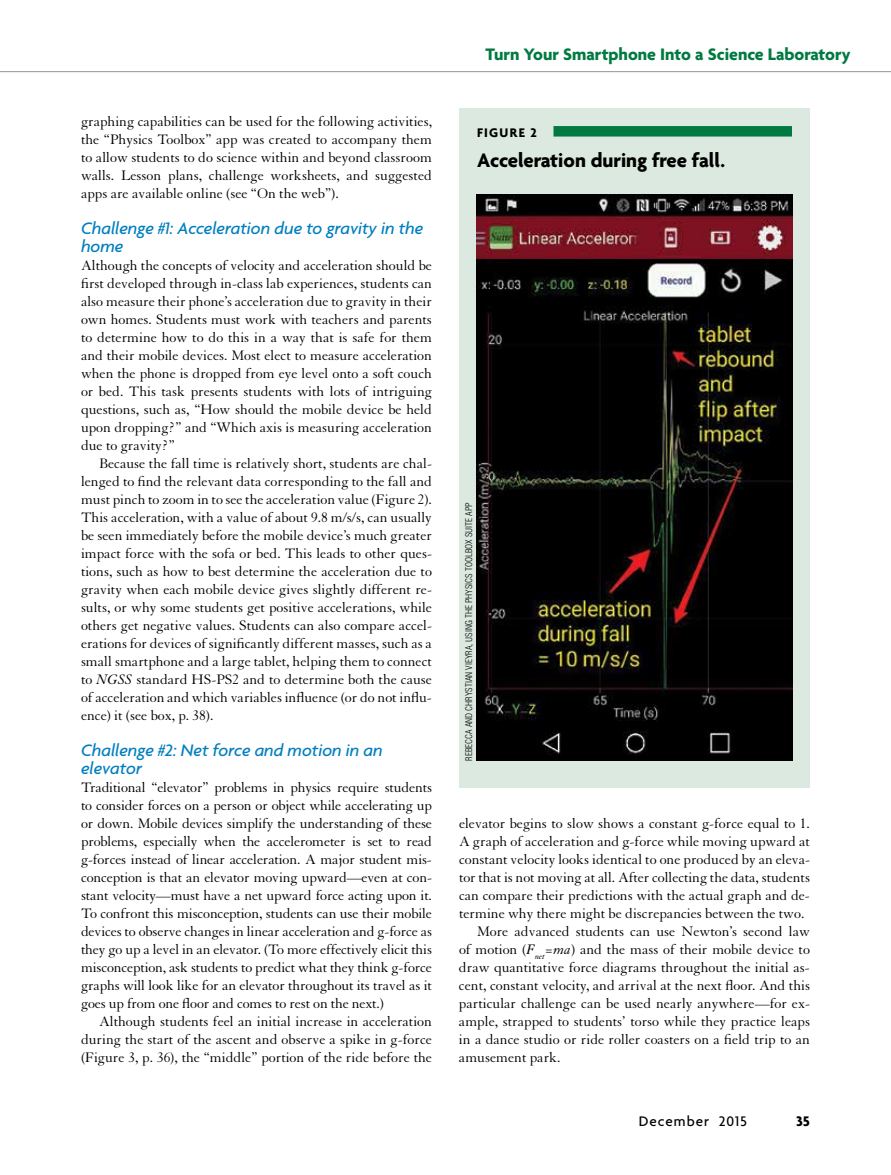
<style>
.page{position:relative;width:891px;height:1175px;background:#fff}
.page>*{position:absolute;margin:0;border:0;box-sizing:border-box;transform-origin:0 0}
.t1{font:700 21px "Agenda";color:#000}
.t2{font:italic 500 18px/18px "Agenda";color:#007ebf}
.t3{font:700 18px "Agenda";color:#007a41}
.t4{font:15px/18px "Granjon LT Std";color:#000;text-align:justify}
.t5{font:500 15px "Agenda";letter-spacing:.065em;color:#000}
.t6{font:700 15px "Agenda";color:#000}
.t7{font:700 13.5px "Agenda";letter-spacing:.1em;color:#000}
.t8{font:300 condensed 9px "Helvetica LT Std";color:#000}
.s1{font-style:italic}
</style>
<div class="page">
<hr style="left:0;top:71px;width:891px;height:1px;background:#939598">
<div style="left:459px;top:108px;width:351px;height:680px;background:#dbe9e0"></div>
<div style="left:554px;top:126px;width:238px;height:10px;background:#007a41"></div>
<img style="left:476px;top:194px;width:317px;height:566px">
<p class="t4" style="left:81px;top:113px;width:352px">graphing capabilities can be used for the following activities, the “Physics Toolbox” app was created to accompany them to allow students to do science within and beyond classroom walls. Lesson plans, challenge worksheets, and suggested apps are available online (see “On the web”).</p>
<p class="t2" style="left:81px;top:219px;width:344px">Challenge #1: Acceleration due to gravity in the home</p>
<p class="t4" style="left:81px;top:257px;width:353px">Although the concepts of velocity and acceleration should be first developed through in-class lab experiences, students can also measure their phone’s acceleration due to gravity in their own homes. Students must work with teachers and parents to determine how to do this in a way that is safe for them and their mobile devices. Most elect to measure acceleration when the phone is dropped from eye level onto a soft couch or bed. This task presents students with lots of intriguing questions, such as, “How should the mobile device be held upon dropping?” and “Which axis is measuring acceleration due to gravity?”</p>
<p class="t4" style="left:81px;top:455px;width:353px;text-indent:18px">Because the fall time is relatively short, students are chal&shy;lenged to find the relevant data corresponding to the fall and must pinch to zoom in to see the acceleration value (Figure 2).<br>This acceleration, with a value of about 9.8 m/s/s, can usually be seen immediately before the mobile device’s much greater impact force with the sofa or bed. This leads to other ques&shy;tions, such as how to best determine the acceleration due to gravity when each mobile device gives slightly different re&shy;sults, or why some students get positive accelerations, while others get negative values. Students can also compare accel&shy;erations for devices of significantly different masses, such as a small smartphone and a large tablet, helping them to connect to <span class="s1">NGSS</span> standard HS-PS2 and to determine both the cause of acceleration and which variables influence (or do not influ&shy;ence) it (see box, p. 38).</p>
<p class="t2" style="left:81px;top:741px;width:303px">Challenge #2: Net force and motion in an elevator</p>
<p class="t4" style="left:81px;top:779px;width:353px">Traditional “elevator” problems in physics require students to consider forces on a person or object while accelerating up or down. Mobile devices simplify the understanding of these problems, especially when the accelerometer is set to read g-forces instead of linear acceleration. A major student mis&shy;conception is that an elevator moving upward—even at con&shy;stant velocity—must have a net upward force acting upon it.<br>To confront this misconception, students can use their mobile devices to observe changes in linear acceleration and g-force as they go up a level in an elevator. (To more effectively elicit this misconception, ask students to predict what they think g-force graphs will look like for an elevator throughout its travel as it goes up from one floor and comes to rest on the next.)</p>
<p class="t4" style="left:81px;top:1013px;width:353px;text-indent:18px">Although students feel an initial increase in acceleration during the start of the ascent and observe a spike in g-force (Figure 3, p. 36), the “middle” portion of the ride before the</p>
<p class="t3" style="left:486px;top:45px;width:366px">Turn Your Smartphone Into a Science Laboratory</p>
<p class="t7" style="left:477px;top:125px;width:62px">FIGURE 2</p>
<h1 class="t1" style="left:477px;top:148px;width:250px">Acceleration during free fall.</h1>
<p class="t8" style="left:463px;top:760px;width:260px;rotate:-90deg">REBECCA AND CHRYSTIAN VIEYRA, USING THE PHYSICS TOOLBOX SUITE APP</p>
<p class="t4" style="left:459px;top:815px;width:352px">elevator begins to slow shows a constant g-force equal to 1.</p>
<p class="t4" style="left:459px;top:833px;width:352px">A graph of acceleration and g-force while moving upward at</p>
<p class="t4" style="left:459px;top:851px;width:352px">constant velocity looks identical to one produced by an eleva-</p>
<p class="t4" style="left:459px;top:869px;width:353px">tor that is not moving at all. After collecting the data, students</p>
<p class="t4" style="left:459px;top:887px;width:352px">can compare their predictions with the actual graph and de-</p>
<p class="t4" style="left:459px;top:905px;width:347px">termine why there might be discrepancies between the two.</p>
<p class="t4" style="left:477px;top:923px;width:334px">More advanced students can use Newton’s second law</p>
<p class="t4" style="left:459px;top:941px;width:353px">of motion (<span class="s1">F</span><sub>net</sub><span class="s1">=ma</span>) and the mass of their mobile device to</p>
<p class="t4" style="left:459px;top:959px;width:352px">draw quantitative force diagrams throughout the initial as-</p>
<p class="t4" style="left:459px;top:977px;width:353px">cent, constant velocity, and arrival at the next floor. And this</p>
<p class="t4" style="left:459px;top:995px;width:353px">particular challenge can be used nearly anywhere—for ex-</p>
<p class="t4" style="left:459px;top:1013px;width:353px">ample, strapped to students’ torso while they practice leaps</p>
<p class="t4" style="left:459px;top:1031px;width:353px">in a dance studio or ride roller coasters on a field trip to an</p>
<p class="t4" style="left:459px;top:1049px;width:103px">amusement park.</p>
<p class="t5" style="left:639px;top:1113px;width:110px">December 2015</p>
<p class="t6" style="left:796px;top:1113px;width:15px">35</p>
</div>
